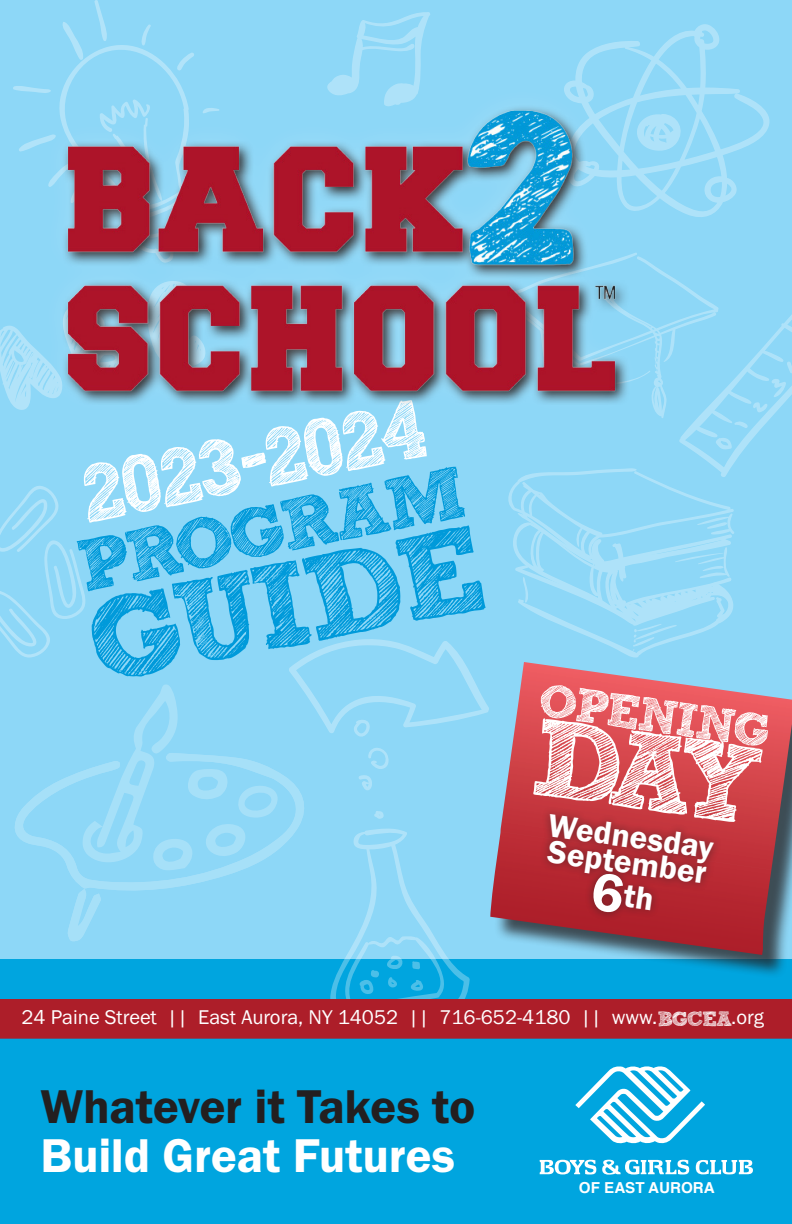
<style>
.page{position:relative;width:792px;height:1224px;background:#fff}
.page>*{position:absolute;margin:0;border:0;box-sizing:border-box;transform-origin:0 0}
.t1{font:700 120.6px "freeversion Sketch Block";color:#009ada}
.t2{font:700 82.2px "freeversion Sketch Block";color:#fff}
.t3{font:700 72.4px "freeversion Sketch Block";color:#009ada}
.t4{font:49.2px/49.2px "Franklin Gothic URW Dem";letter-spacing:-.005em;color:#231f20}
.t5{font:700 47.2px "freeversion Sketch Block";color:#fff}
.t6{font:33.4px "Franklin Gothic URW Dem";color:#fff}
.t7{font:20.6px "Franklin Gothic URW Boo";color:#fff}
.t8{font:700 15.2px "Helvetica";color:#fff}
.s1{font-family:"freeversion Sketch Block";font-weight:700}
.s2{color:#fff}
</style>
<div class="page">
<div style="left:0;top:0;width:792px;height:974px;background:#8dd7f7"></div>
<div style="left:0;top:959px;width:792px;height:265px;background:#00a5df"></div>
<svg style="left:575px;top:1066px;width:130px;height:78px"></svg>
<svg style="left:540px;top:1160px;width:56px;height:14px"></svg>
<svg style="left:602px;top:1160px;width:87px;height:15px"></svg>
<svg style="left:696px;top:1160px;width:57px;height:14px"></svg>
<div style="left:0;top:1033px;width:792px;height:6px;background:#ad1e29"></div>
<svg style="left:567px;top:24px;width:203px;height:193px"></svg>
<svg style="left:646px;top:113px;width:40px;height:39px"></svg>
<svg style="left:508px;top:260px;width:284px;height:398px"></svg>
<svg style="left:0;top:325px;width:37px;height:85px"></svg>
<svg style="left:13px;top:0;width:181px;height:152px"></svg>
<div style="left:40px;top:83px;width:603px;height:336px;background:#8dd7f7"></div>
<img style="left:37px;top:102px;width:609px;height:301px">
<svg style="left:0;top:486px;width:86px;height:172px"></svg>
<svg style="left:325px;top:12px;width:106px;height:95px"></svg>
<svg style="left:289px;top:639px;width:200px;height:360px"></svg>
<div style="left:0;top:999px;width:792px;height:34px;background:#ad1e29"></div>
<div style="left:494px;top:666px;width:298px;height:313px;background:#231f20;opacity:.75"></div>
<svg style="left:490px;top:662px;width:302px;height:293px"></svg>
<div style="left:539px;top:805px;width:183px;height:116px;background:#231f20;opacity:.5"></div>
<svg style="left:289px;top:894px;width:20px;height:48px"></svg>
<svg style="left:15px;top:753px;width:294px;height:141px"></svg>
<svg style="left:68px;top:889px;width:33px;height:53px"></svg>
<svg style="left:82px;top:684px;width:197px;height:186px"></svg>
<svg style="left:532px;top:718px;width:232px;height:108px;background:#d14349"></svg>
<svg style="left:591px;top:872px;width:62px;height:42px;background:#95232b"></svg>
<p class="t2" style="left:74px;top:465px;width:354px;rotate:-11deg">2023.2024</p>
<p class="t3" style="left:73px;top:540px;width:395px;rotate:-11deg">PROGRAM</p>
<p class="t1" style="left:81px;top:599px;width:403px;rotate:-11deg">GUIDE</p>
<p class="t5" style="left:542px;top:682px;width:234px;rotate:8deg">OPENING</p>
<p class="t6" style="left:551px;top:804px;width:168px;rotate:8deg">Wednesday</p>
<p class="t6" style="left:551px;top:830px;width:161px;rotate:8deg">September</p>
<p class="t7" style="left:22px;top:1004px;width:744px">24 Paine Street || East Aurora, NY 14052 || 716-652-4180 || www.<span class="s1">BGCEA</span>.org</p>
<p class="t4" style="left:40px;top:1081px;width:437px">Whatever it Takes to<br><span class="s2">Build Great Futures</span></p>
<p class="t8" style="left:579px;top:1175px;width:137px">OF EAST AURORA</p>
</div>
